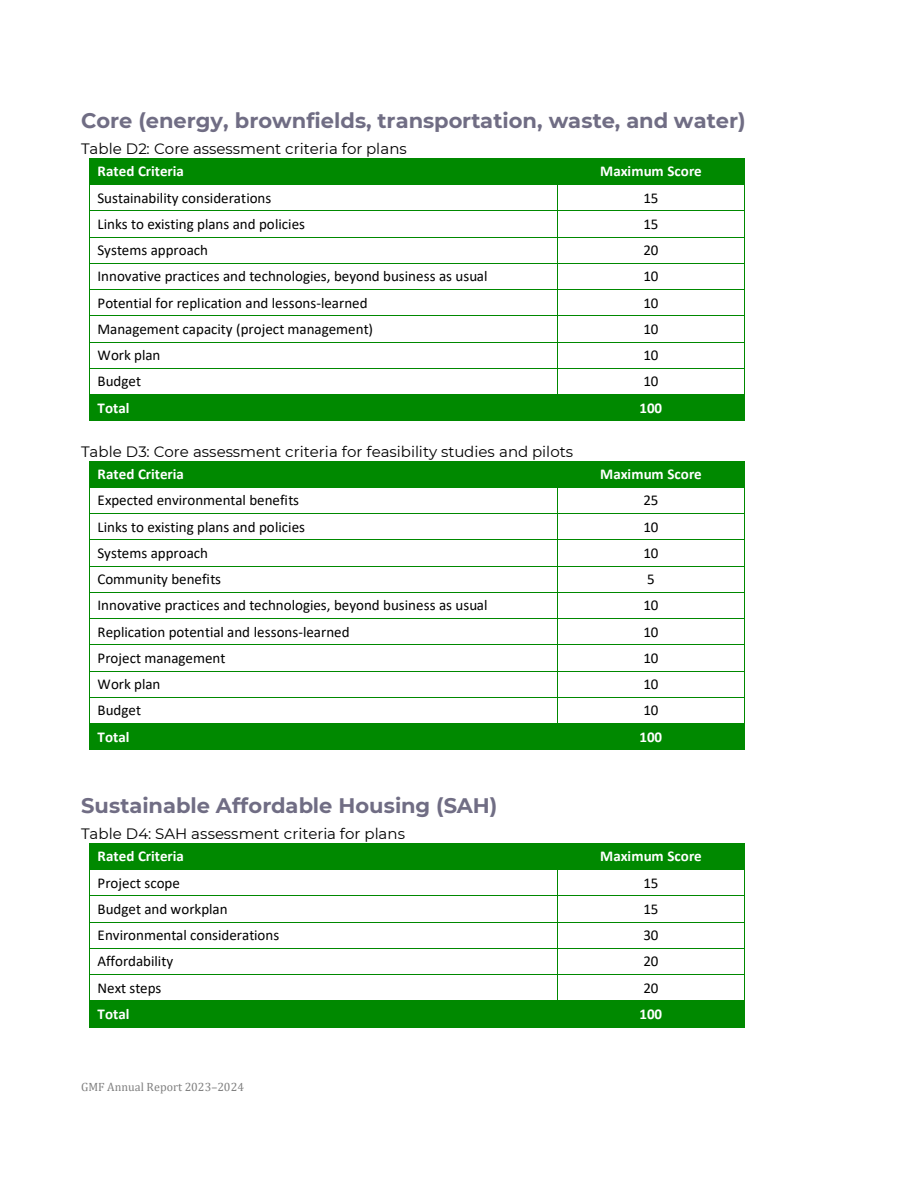
<style>
.page{position:relative;width:918px;height:1188px;background:#fff}
.page>*{position:absolute;margin:0;border:0;box-sizing:border-box;transform-origin:0 0}
.t1{font:700 21px "Montserrat";color:#706d84}
.t2{font:15px "Calibri";color:#000}
.t3{font:15px "Montserrat";color:#000}
.t4{font:700 15px "Calibri";color:#fff}
.t5{font:12px "Cambria";letter-spacing:.005em;color:#808080}
</style>
<div class="page">
<div style="left:90px;top:159px;width:467px;height:25px;background:#008900"></div>
<div style="left:558px;top:159px;width:186px;height:25px;background:#008900"></div>
<hr style="left:90px;top:158px;width:467px;height:1px;background:#008900">
<hr style="left:558px;top:158px;width:186px;height:1px;background:#008900">
<hr style="left:90px;top:184px;width:467px;height:1px;background:#008900">
<hr style="left:558px;top:184px;width:186px;height:1px;background:#008900">
<hr style="left:90px;top:210px;width:467px;height:1px;background:#008900">
<hr style="left:558px;top:210px;width:186px;height:1px;background:#008900">
<hr style="left:90px;top:237px;width:467px;height:1px;background:#008900">
<hr style="left:558px;top:237px;width:186px;height:1px;background:#008900">
<hr style="left:90px;top:263px;width:467px;height:1px;background:#008900">
<hr style="left:558px;top:263px;width:186px;height:1px;background:#008900">
<hr style="left:90px;top:289px;width:467px;height:1px;background:#008900">
<hr style="left:558px;top:289px;width:186px;height:1px;background:#008900">
<hr style="left:90px;top:315px;width:467px;height:1px;background:#008900">
<hr style="left:558px;top:315px;width:186px;height:1px;background:#008900">
<hr style="left:90px;top:342px;width:467px;height:1px;background:#008900">
<hr style="left:558px;top:342px;width:186px;height:1px;background:#008900">
<hr style="left:90px;top:368px;width:467px;height:1px;background:#008900">
<hr style="left:558px;top:368px;width:186px;height:1px;background:#008900">
<div style="left:90px;top:395px;width:467px;height:26px;background:#008900"></div>
<div style="left:558px;top:395px;width:186px;height:26px;background:#008900"></div>
<hr style="left:90px;top:394px;width:467px;height:1px;background:#008900">
<hr style="left:558px;top:394px;width:186px;height:1px;background:#008900">
<svg style="left:89px;top:158px;width:1px;height:263px"></svg>
<hr style="left:90px;top:421px;width:467px;height:1px;background:#008900">
<svg style="left:557px;top:158px;width:1px;height:263px"></svg>
<hr style="left:558px;top:421px;width:186px;height:1px;background:#008900">
<svg style="left:744px;top:158px;width:1px;height:263px"></svg>
<div style="left:90px;top:461px;width:467px;height:26px;background:#008900"></div>
<div style="left:558px;top:461px;width:186px;height:26px;background:#008900"></div>
<hr style="left:90px;top:487px;width:467px;height:1px;background:#008900">
<hr style="left:558px;top:487px;width:186px;height:1px;background:#008900">
<hr style="left:90px;top:513px;width:467px;height:1px;background:#008900">
<hr style="left:558px;top:513px;width:186px;height:1px;background:#008900">
<hr style="left:90px;top:539px;width:467px;height:1px;background:#008900">
<hr style="left:558px;top:539px;width:186px;height:1px;background:#008900">
<hr style="left:90px;top:566px;width:467px;height:1px;background:#008900">
<hr style="left:558px;top:566px;width:186px;height:1px;background:#008900">
<hr style="left:90px;top:592px;width:467px;height:1px;background:#008900">
<hr style="left:558px;top:592px;width:186px;height:1px;background:#008900">
<hr style="left:90px;top:618px;width:467px;height:1px;background:#008900">
<hr style="left:558px;top:618px;width:186px;height:1px;background:#008900">
<hr style="left:90px;top:644px;width:467px;height:1px;background:#008900">
<hr style="left:558px;top:644px;width:186px;height:1px;background:#008900">
<hr style="left:90px;top:671px;width:467px;height:1px;background:#008900">
<hr style="left:558px;top:671px;width:186px;height:1px;background:#008900">
<hr style="left:90px;top:697px;width:467px;height:1px;background:#008900">
<hr style="left:558px;top:697px;width:186px;height:1px;background:#008900">
<div style="left:90px;top:724px;width:467px;height:25px;background:#008900"></div>
<div style="left:558px;top:724px;width:186px;height:25px;background:#008900"></div>
<hr style="left:90px;top:723px;width:467px;height:1px;background:#008900">
<hr style="left:558px;top:723px;width:186px;height:1px;background:#008900">
<svg style="left:89px;top:461px;width:1px;height:289px"></svg>
<hr style="left:90px;top:749px;width:467px;height:1px;background:#008900">
<svg style="left:557px;top:461px;width:1px;height:289px"></svg>
<hr style="left:558px;top:749px;width:186px;height:1px;background:#008900">
<svg style="left:744px;top:461px;width:1px;height:289px"></svg>
<div style="left:90px;top:844px;width:467px;height:25px;background:#008900"></div>
<div style="left:558px;top:844px;width:186px;height:25px;background:#008900"></div>
<hr style="left:90px;top:843px;width:467px;height:1px;background:#008900">
<hr style="left:558px;top:843px;width:186px;height:1px;background:#008900">
<hr style="left:90px;top:869px;width:467px;height:1px;background:#008900">
<hr style="left:558px;top:869px;width:186px;height:1px;background:#008900">
<hr style="left:90px;top:895px;width:467px;height:1px;background:#008900">
<hr style="left:558px;top:895px;width:186px;height:1px;background:#008900">
<hr style="left:90px;top:922px;width:467px;height:1px;background:#008900">
<hr style="left:558px;top:922px;width:186px;height:1px;background:#008900">
<hr style="left:90px;top:948px;width:467px;height:1px;background:#008900">
<hr style="left:558px;top:948px;width:186px;height:1px;background:#008900">
<hr style="left:90px;top:974px;width:467px;height:1px;background:#008900">
<hr style="left:558px;top:974px;width:186px;height:1px;background:#008900">
<div style="left:90px;top:1001px;width:467px;height:26px;background:#008900"></div>
<div style="left:558px;top:1001px;width:186px;height:26px;background:#008900"></div>
<hr style="left:90px;top:1000px;width:467px;height:1px;background:#008900">
<hr style="left:558px;top:1000px;width:186px;height:1px;background:#008900">
<svg style="left:89px;top:843px;width:1px;height:185px"></svg>
<hr style="left:90px;top:1027px;width:467px;height:1px;background:#008900">
<svg style="left:557px;top:843px;width:1px;height:185px"></svg>
<hr style="left:558px;top:1027px;width:186px;height:1px;background:#008900">
<svg style="left:744px;top:843px;width:1px;height:185px"></svg>
<h4 class="t1" style="left:81px;top:108px;width:666px">Core (energy, brownfields, transportation, waste, and water)</h4>
<p class="t3" style="left:81px;top:140px;width:327px">Table D2: Core assessment criteria for plans</p>
<p class="t4" style="left:98px;top:162px;width:88px">Rated Criteria</p>
<p class="t4" style="left:600px;top:162px;width:103px">Maximum Score</p>
<p class="t2" style="left:98px;top:188px;width:175px">Sustainability considerations</p>
<p class="t2" style="left:643px;top:188px;width:17px">15</p>
<p class="t2" style="left:98px;top:215px;width:209px">Links to existing plans and policies</p>
<p class="t2" style="left:643px;top:215px;width:17px">15</p>
<p class="t2" style="left:98px;top:241px;width:112px">Systems approach</p>
<p class="t2" style="left:643px;top:241px;width:17px">20</p>
<p class="t2" style="left:98px;top:267px;width:391px">Innovative practices and technologies, beyond business as usual</p>
<p class="t2" style="left:643px;top:267px;width:17px">10</p>
<p class="t2" style="left:98px;top:293px;width:272px">Potential for replication and lessons-learned</p>
<p class="t2" style="left:643px;top:293px;width:17px">10</p>
<p class="t2" style="left:98px;top:320px;width:277px">Management capacity (project management)</p>
<p class="t2" style="left:643px;top:320px;width:17px">10</p>
<p class="t2" style="left:98px;top:346px;width:64px">Work plan</p>
<p class="t2" style="left:643px;top:346px;width:17px">10</p>
<p class="t2" style="left:98px;top:372px;width:45px">Budget</p>
<p class="t2" style="left:643px;top:372px;width:17px">10</p>
<p class="t4" style="left:98px;top:398px;width:34px">Total</p>
<p class="t4" style="left:640px;top:398px;width:24px">100</p>
<p class="t3" style="left:81px;top:442px;width:494px">Table D3: Core assessment criteria for feasibility studies and pilots</p>
<p class="t4" style="left:98px;top:465px;width:88px">Rated Criteria</p>
<p class="t4" style="left:600px;top:465px;width:103px">Maximum Score</p>
<p class="t2" style="left:98px;top:491px;width:203px">Expected environmental benefits</p>
<p class="t2" style="left:643px;top:491px;width:17px">25</p>
<p class="t2" style="left:98px;top:517px;width:209px">Links to existing plans and policies</p>
<p class="t2" style="left:643px;top:517px;width:17px">10</p>
<p class="t2" style="left:98px;top:544px;width:112px">Systems approach</p>
<p class="t2" style="left:643px;top:544px;width:17px">10</p>
<p class="t2" style="left:98px;top:570px;width:125px">Community benefits</p>
<p class="t2" style="left:647px;top:570px;width:9px">5</p>
<p class="t2" style="left:98px;top:596px;width:391px">Innovative practices and technologies, beyond business as usual</p>
<p class="t2" style="left:643px;top:596px;width:17px">10</p>
<p class="t2" style="left:98px;top:622px;width:254px">Replication potential and lessons-learned</p>
<p class="t2" style="left:643px;top:622px;width:17px">10</p>
<p class="t2" style="left:98px;top:649px;width:129px">Project management</p>
<p class="t2" style="left:643px;top:649px;width:17px">10</p>
<p class="t2" style="left:98px;top:675px;width:64px">Work plan</p>
<p class="t2" style="left:643px;top:675px;width:17px">10</p>
<p class="t2" style="left:98px;top:701px;width:45px">Budget</p>
<p class="t2" style="left:643px;top:701px;width:17px">10</p>
<p class="t4" style="left:98px;top:727px;width:34px">Total</p>
<p class="t4" style="left:640px;top:727px;width:24px">100</p>
<h4 class="t1" style="left:81px;top:793px;width:418px">Sustainable Affordable Housing (SAH)</h4>
<p class="t3" style="left:81px;top:825px;width:325px">Table D4: SAH assessment criteria for plans</p>
<p class="t4" style="left:98px;top:847px;width:88px">Rated Criteria</p>
<p class="t4" style="left:600px;top:847px;width:103px">Maximum Score</p>
<p class="t2" style="left:98px;top:873px;width:84px">Project scope</p>
<p class="t2" style="left:643px;top:873px;width:17px">15</p>
<p class="t2" style="left:98px;top:900px;width:132px">Budget and workplan</p>
<p class="t2" style="left:643px;top:900px;width:17px">15</p>
<p class="t2" style="left:98px;top:926px;width:183px">Environmental considerations</p>
<p class="t2" style="left:643px;top:926px;width:17px">30</p>
<p class="t2" style="left:98px;top:952px;width:77px">Affordability</p>
<p class="t2" style="left:643px;top:952px;width:17px">20</p>
<p class="t2" style="left:98px;top:978px;width:65px">Next steps</p>
<p class="t2" style="left:643px;top:978px;width:17px">20</p>
<p class="t4" style="left:98px;top:1005px;width:34px">Total</p>
<p class="t4" style="left:640px;top:1005px;width:24px">100</p>
<p class="t5" style="left:81px;top:1080px;width:165px">GMF Annual Report 2023–2024</p>
</div>
